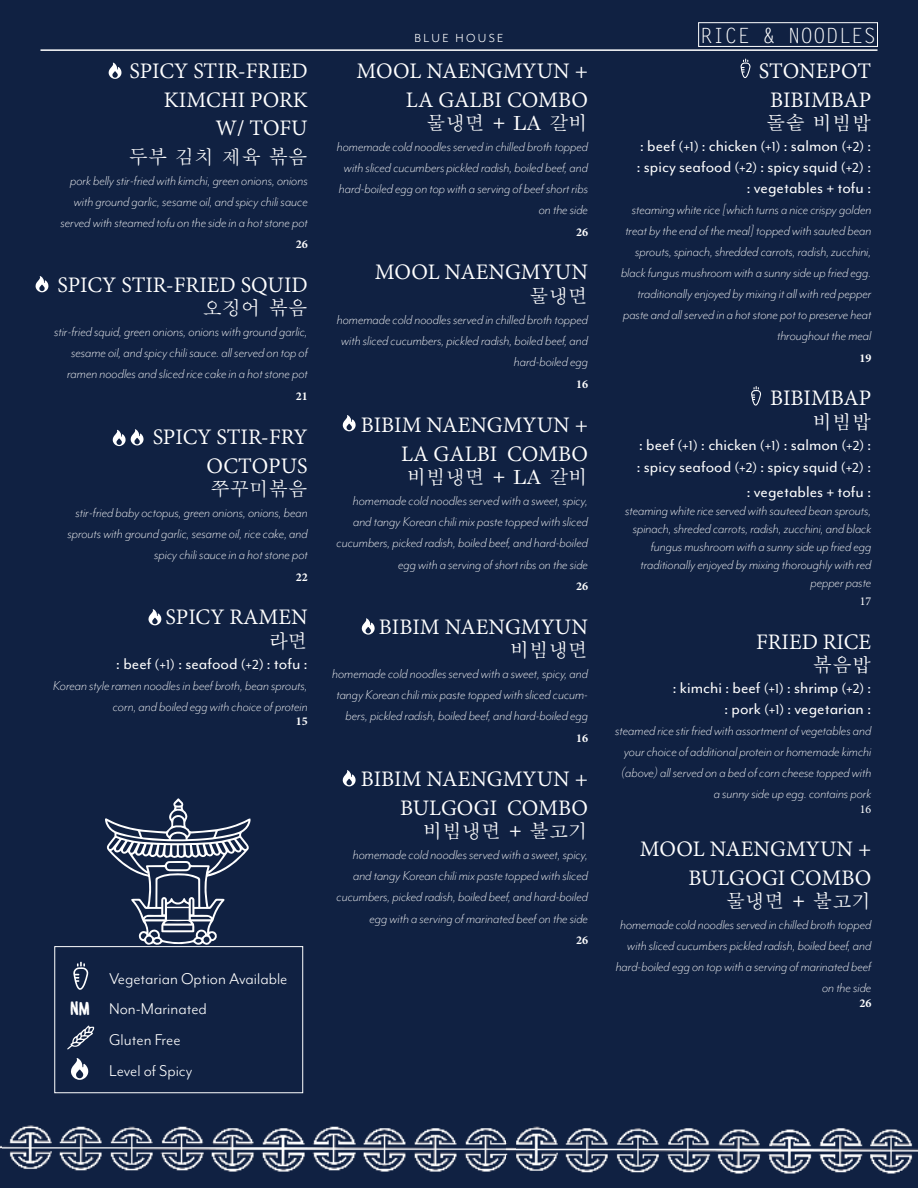
<style>
.page{position:relative;width:918px;height:1188px;background:#102142}
.page>*{position:absolute;margin:0;border:0;box-sizing:border-box;transform-origin:0 0}
.t1{font:24px/28.8px "Adobe Devanagari";color:#fff;text-align:right}
.t2{font:21px "Letter Gothic Std";color:#fff}
.t3{font:19.5px "Apple Myungjo";color:#fff}
.t4{font:18px/21px "Mr Eaves Mod OT";color:#fff;text-align:right}
.t5{font:18px "Mr Eaves Mod OT";color:#fff}
.t6{font:italic 300 15px/21px "Mr Eaves Mod OT";color:#fff;text-align:right}
.t7{font:13.5px "Mr Eaves Mod OT";color:#fff}
.t8{font:700 12px "Minion Pro";color:#fff}
.t9{font:12px "Minion Pro";color:#fff}
.s1{font-size:15px}
.s2{font-family:"Bhig Food Posts 2"}
</style>
<div class="page">
<svg style="left:105px;top:798px;width:146px;height:147px"></svg>
<img style="left:1px;top:1125px;width:505px;height:47px">
<img style="left:515px;top:1126px;width:403px;height:48px">
<img style="left:506px;top:1142px;width:9px;height:15px">
<hr style="left:40px;top:49px;width:838px;height:2px;background:#fff">
<div style="left:698px;top:22px;width:180px;height:25px;border:1px solid #fff"></div>
<div style="left:54px;top:946px;width:249px;height:147px;border:1px solid #fff"></div>
<svg style="left:67px;top:1025px;width:27px;height:24px"></svg>
<svg style="left:71px;top:1058px;width:18px;height:22px"></svg>
<svg style="left:73px;top:962px;width:15px;height:28px"></svg>
<svg style="left:148px;top:609px;width:14px;height:16px"></svg>
<svg style="left:740px;top:59px;width:11px;height:19px"></svg>
<svg style="left:751px;top:386px;width:10px;height:20px"></svg>
<svg style="left:109px;top:63px;width:13px;height:16px"></svg>
<svg style="left:35px;top:276px;width:14px;height:16px"></svg>
<svg style="left:113px;top:429px;width:31px;height:17px"></svg>
<svg style="left:343px;top:415px;width:13px;height:16px"></svg>
<svg style="left:362px;top:618px;width:13px;height:17px"></svg>
<svg style="left:343px;top:770px;width:13px;height:16px"></svg>
<h1 class="t1" style="left:129px;top:58px;width:180px">SPICY STIR-FRIED<br>KIMCHI PORK<br>W/ TOFU</h1>
<h3 class="t3" style="left:129px;top:146px;width:181px">두부 김치 제육 볶음</h3>
<p class="t6" style="left:61px;top:170px;width:249px">pork belly stir-fried with kimchi, green onions, onions with ground garlic, sesame oil, and spicy chili sauce served with steamed tofu on the side in a hot stone pot</p>
<p class="t8" style="left:296px;top:236px;width:13px">26</p>
<h1 class="t1" style="left:57px;top:272px;width:252px">SPICY STIR-FRIED SQUID</h1>
<h3 class="t3" style="left:203px;top:297px;width:107px">오징어 볶음</h3>
<p class="t6" style="left:67px;top:322px;width:242px;text-align:justify;text-indent:-13px">stir-fried squid, green onions, onions with ground garlic, sesame oil, and spicy chili sauce. all served on top of ramen noodles and sliced rice cake in a hot stone pot</p>
<p class="t8" style="left:296px;top:388px;width:13px">21</p>
<h1 class="t1" style="left:153px;top:424px;width:157px">SPICY STIR-FRY<br>OCTOPUS</h1>
<h3 class="t3" style="left:210px;top:478px;width:99px">쭈꾸미볶음</h3>
<p class="t6" style="left:67px;top:502px;width:242px">stir-fried baby octopus, green onions, onions, bean sprouts with ground garlic, sesame oil, rice cake, and spicy chili sauce in a hot stone pot</p>
<p class="t8" style="left:296px;top:568px;width:13px">22</p>
<h1 class="t1" style="left:166px;top:605px;width:144px">SPICY RAMEN</h1>
<h3 class="t3" style="left:269px;top:630px;width:40px">라면</h3>
<p class="t4" style="left:116px;top:653px;width:193px">: beef <span class="s1">(+1)</span> : seafood <span class="s1">(+2)</span> : tofu :</p>
<p class="t6" style="left:53px;top:675px;width:256px">Korean style ramen noodles in beef broth, bean sprouts, corn, and boiled egg with choice of protein</p>
<p class="t8" style="left:296px;top:713px;width:13px">15</p>
<p class="t5" style="left:109px;top:969px;width:180px">Vegetarian Option Available</p>
<p class="t5" style="left:70px;top:999px;width:138px"><span class="s2">NM</span> Non-Marinated</p>
<p class="t5" style="left:109px;top:1030px;width:73px">Gluten Free</p>
<p class="t5" style="left:109px;top:1060px;width:85px">Level of Spicy</p>
<p class="t7" style="left:414px;top:31px;width:91px">B L U E H O U S E</p>
<h1 class="t1" style="left:357px;top:58px;width:233px">MOOL NAENGMYUN +<br>LA GALBI COMBO</h1>
<h3 class="t3" style="left:427px;top:112px;width:163px">물냉면 + LA 갈비</h3>
<p class="t6" style="left:337px;top:136px;width:253px">homemade cold noodles served in chilled broth topped with sliced cucumbers pickled radish, boiled beef, and hard-boiled egg on top with a serving of beef short ribs on the side</p>
<p class="t8" style="left:576px;top:223px;width:13px">26</p>
<h1 class="t1" style="left:375px;top:260px;width:215px">MOOL NAENGMYUN</h1>
<h3 class="t3" style="left:530px;top:285px;width:60px">물냉면</h3>
<p class="t6" style="left:337px;top:309px;width:253px">homemade cold noodles served in chilled broth topped with sliced cucumbers, pickled radish, boiled beef, and hard-boiled egg</p>
<p class="t8" style="left:576px;top:376px;width:13px">16</p>
<h1 class="t1" style="left:361px;top:412px;width:229px">BIBIM NAENGMYUN +<br>LA GALBI COMBO</h1>
<h3 class="t3" style="left:407px;top:466px;width:182px">비빔냉면 + LA 갈비</h3>
<p class="t6" style="left:337px;top:490px;width:253px">homemade cold noodles served with a sweet, spicy, and tangy Korean chili mix paste topped with sliced cucumbers, picked radish, boiled beef, and hard-boiled egg with a serving of short ribs on the side</p>
<p class="t8" style="left:576px;top:578px;width:13px">26</p>
<h1 class="t1" style="left:379px;top:614px;width:211px">BIBIM NAENGMYUN</h1>
<h3 class="t3" style="left:510px;top:639px;width:79px">비빔냉면</h3>
<p class="t6" style="left:332px;top:664px;width:257px">homemade cold noodles served with a sweet, spicy, and tangy Korean chili mix paste topped with sliced cucum&shy;bers, pickled radish, boiled beef, and hard-boiled egg</p>
<p class="t8" style="left:576px;top:730px;width:13px">16</p>
<h1 class="t1" style="left:361px;top:766px;width:229px">BIBIM NAENGMYUN +<br>BULGOGI COMBO</h1>
<h3 class="t3" style="left:423px;top:820px;width:166px">비빔냉면 + 불고기</h3>
<p class="t6" style="left:337px;top:844px;width:253px">homemade cold noodles served with a sweet, spicy, and tangy Korean chili mix paste topped with sliced cucumbers, picked radish, boiled beef, and hard-boiled egg with a serving of marinated beef on the side</p>
<p class="t8" style="left:576px;top:932px;width:13px">26</p>
<h2 class="t2" style="left:700px;top:23px;width:178px">RICE &amp; NOODLES</h2>
<h1 class="t1" style="left:759px;top:58px;width:114px;text-align:center">STONEPOT<br>BIBIMBAP</h1>
<h3 class="t3" style="left:766px;top:112px;width:107px">돌솥 비빔밥</h3>
<p class="t4" style="left:636px;top:135px;width:236px">: beef <span class="s1">(+1)</span> : chicken <span class="s1">(+1)</span> : salmon <span class="s1">(+2)</span> : : spicy seafood <span class="s1">(+2)</span> : spicy squid <span class="s1">(+2)</span> : : vegetables + tofu :</p>
<p class="t6" style="left:621px;top:199px;width:252px">steaming white rice [which turns a nice crispy golden treat by the end of the meal] topped with sauted bean sprouts, spinach, shredded carrots, radish, zucchini, black fungus mushroom with a sunny side up fried egg. traditionally enjoyed by mixing it all with red pepper paste and all served in a hot stone pot to preserve heat throughout the meal</p>
<p class="t8" style="left:859px;top:349px;width:13px">19</p>
<h1 class="t1" style="left:770px;top:386px;width:103px">BIBIMBAP</h1>
<h3 class="t3" style="left:813px;top:411px;width:60px">비빔밥</h3>
<p class="t4" style="left:636px;top:434px;width:236px;line-height:21.6px;text-align:left">: beef <span class="s1">(+1)</span> : chicken <span class="s1">(+1)</span> : salmon <span class="s1">(+2)</span> : : spicy seafood <span class="s1">(+2)</span> : spicy squid <span class="s1">(+2)</span> :</p>
<p class="t4" style="left:746px;top:481px;width:126px">: vegetables + tofu :</p>
<p class="t6" style="left:625px;top:502px;width:248px;line-height:18px">steaming white rice served with sauteed bean sprouts, spinach, shreded carrots, radish, zucchini, and black fungus mushroom with a sunny side up fried egg traditionally enjoyed by mixing thoroughly with red pepper paste</p>
<p class="t9" style="left:860px;top:593px;width:13px">17</p>
<h1 class="t1" style="left:756px;top:629px;width:117px">FRIED RICE</h1>
<h3 class="t3" style="left:813px;top:654px;width:60px">볶음밥</h3>
<p class="t4" style="left:672px;top:678px;width:200px">: kimchi : beef <span class="s1">(+1)</span> : shrimp <span class="s1">(+2)</span> : : pork <span class="s1">(+1)</span> : vegetarian :</p>
<p class="t6" style="left:615px;top:721px;width:258px">steamed rice stir fried with assortment of vegetables and your choice of additional protein or homemade kimchi (above) all served on a bed of corn cheese topped with a sunny side up egg. contains pork</p>
<p class="t9" style="left:860px;top:801px;width:13px">16</p>
<h1 class="t1" style="left:640px;top:836px;width:233px">MOOL NAENGMYUN +<br>BULGOGI COMBO</h1>
<h3 class="t3" style="left:726px;top:890px;width:147px">물냉면 + 불고기</h3>
<p class="t6" style="left:616px;top:914px;width:257px">homemade cold noodles served in chilled broth topped with sliced cucumbers pickled radish, boiled beef, and hard-boiled egg on top with a serving of marinated beef on the side</p>
<p class="t8" style="left:859px;top:994px;width:13px">26</p>
</div>
